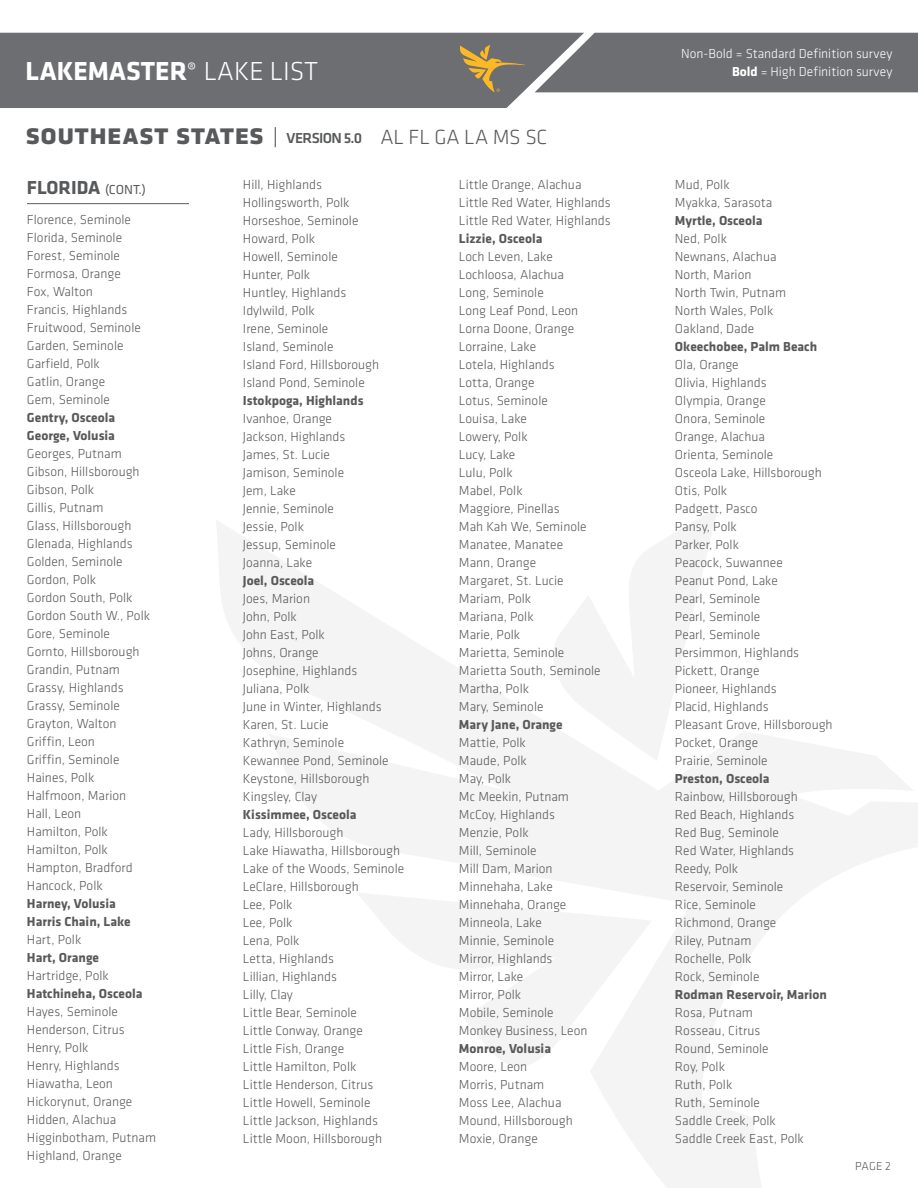
<style>
.page{position:relative;width:918px;height:1188px;background:#fff}
.page>*{position:absolute;margin:0;border:0;box-sizing:border-box;transform-origin:0 0}
.t1{font:700 30px "Klavika";letter-spacing:.005em;color:#58595b}
.t2{font:700 27px "Klavika";color:#fff}
.t3{font:700 19.5px "Klavika";color:#58595b}
.t4{font:300 13.5px/18px "Klavika";color:#58595b}
.t5{font:700 13.5px/18px "Klavika";color:#58595b}
.t6{font:300 13.5px/18px "Klavika";letter-spacing:-.005em;color:#fff;text-align:right}
.t7{font:300 12px "Klavika";color:#58595b}
.s1{font-weight:300}
.s2{font-weight:500;font-size:15px}
.s3{font-weight:300;font-size:21.3px}
.s4{font-weight:400;font-size:13.5px}
.s5{font-weight:700}
</style>
<div class="page">
<div style="left:584px;top:33px;width:334px;height:59px;background:#6d6e71"></div>
<div style="left:0;top:33px;width:584px;height:75px;background:#6d6e71"></div>
<svg style="left:460px;top:45px;width:65px;height:48px;background:#8c7e60"></svg>
<svg style="left:275px;top:127px;width:1px;height:20px"></svg>
<svg style="left:217px;top:519px;width:701px;height:669px"></svg>
<hr style="left:27px;top:203px;width:162px;height:1px;background:#6d6e71">
<h2 class="t2" style="left:26px;top:61px;width:294px">LAKEMASTER<sup>®</sup> <span class="s1">LAKE LIST</span></h2>
<h1 class="t1" style="left:26px;top:123px;width:523px">southeast states <span class="s2">VERSION 5.0</span> <span class="s3">AL FL GA LA MS SC</span></h1>
<h3 class="t3" style="left:27px;top:180px;width:120px">FLORIDA <span class="s4">(CONT.)</span></h3>
<p class="t4" style="left:27px;top:211px;width:115px">Florence, Seminole<br>Florida, Seminole<br>Forest, Seminole<br>Formosa, Orange<br>Fox, Walton<br>Francis, Highlands<br>Fruitwood, Seminole<br>Garden, Seminole<br>Garfield, Polk<br>Gatlin, Orange<br>Gem, Seminole</p>
<p class="t5" style="left:27px;top:410px;width:90px">Gentry, Osceola<br>George, Volusia</p>
<p class="t4" style="left:27px;top:445px;width:125px">Georges, Putnam<br>Gibson, Hillsborough<br>Gibson, Polk<br>Gillis, Putnam<br>Glass, Hillsborough<br>Glenada, Highlands<br>Golden, Seminole<br>Gordon, Polk<br>Gordon South, Polk<br>Gordon South W., Polk<br>Gore, Seminole<br>Gornto, Hillsborough<br>Grandin, Putnam<br>Grassy, Highlands<br>Grassy, Seminole<br>Grayton, Walton<br>Griffin, Leon<br>Griffin, Seminole<br>Haines, Polk<br>Halfmoon, Marion<br>Hall, Leon<br>Hamilton, Polk<br>Hamilton, Polk<br>Hampton, Bradford<br>Hancock, Polk</p>
<p class="t5" style="left:27px;top:896px;width:105px">Harney, Volusia<br>Harris Chain, Lake</p>
<p class="t4" style="left:27px;top:931px;width:56px">Hart, Polk</p>
<p class="t5" style="left:27px;top:950px;width:74px">Hart, Orange</p>
<p class="t4" style="left:27px;top:967px;width:83px">Hartridge, Polk</p>
<p class="t5" style="left:27px;top:986px;width:117px">Hatchineha, Osceola</p>
<p class="t4" style="left:27px;top:1003px;width:131px">Hayes, Seminole<br>Henderson, Citrus<br>Henry, Polk<br>Henry, Highlands<br>Hiawatha, Leon<br>Hickorynut, Orange<br>Hidden, Alachua<br>Higginbotham, Putnam<br>Highland, Orange</p>
<p class="t4" style="left:243px;top:177px;width:138px">Hill, Highlands<br>Hollingsworth, Polk<br>Horseshoe, Seminole<br>Howard, Polk<br>Howell, Seminole<br>Hunter, Polk<br>Huntley, Highlands<br>Idylwild, Polk<br>Irene, Seminole<br>Island, Seminole<br>Island Ford, Hillsborough<br>Island Pond, Seminole</p>
<p class="t5" style="left:243px;top:393px;width:122px">Istokpoga, Highlands</p>
<p class="t4" style="left:243px;top:411px;width:104px">Ivanhoe, Orange<br>Jackson, Highlands<br>James, St. Lucie<br>Jamison, Seminole<br>Jem, Lake<br>Jennie, Seminole<br>Jessie, Polk<br>Jessup, Seminole<br>Joanna, Lake</p>
<p class="t5" style="left:243px;top:573px;width:73px">Joel, Osceola</p>
<p class="t4" style="left:243px;top:591px;width:147px">Joes, Marion<br>John, Polk<br>John East, Polk<br>Johns, Orange<br>Josephine, Highlands<br>Juliana, Polk<br>June in Winter, Highlands<br>Karen, St. Lucie<br>Kathryn, Seminole<br>Kewannee Pond, Seminole<br>Keystone, Hillsborough<br>Kingsley, Clay</p>
<p class="t5" style="left:243px;top:807px;width:115px">Kissimmee, Osceola</p>
<p class="t4" style="left:243px;top:825px;width:163px">Lady, Hillsborough<br>Lake Hiawatha, Hillsborough<br>Lake of the Woods, Seminole<br>LeClare, Hillsborough<br>Lee, Polk<br>Lee, Polk<br>Lena, Polk<br>Letta, Highlands<br>Lillian, Highlands<br>Lilly, Clay<br>Little Bear, Seminole<br>Little Conway, Orange<br>Little Fish, Orange<br>Little Hamilton, Polk<br>Little Henderson, Citrus<br>Little Howell, Seminole<br>Little Jackson, Highlands<br>Little Moon, Hillsborough</p>
<p class="t4" style="left:459px;top:177px;width:153px">Little Orange, Alachua<br>Little Red Water, Highlands<br>Little Red Water, Highlands</p>
<p class="t5" style="left:459px;top:231px;width:85px">Lizzie, Osceola</p>
<p class="t4" style="left:459px;top:249px;width:143px">Loch Leven, Lake<br>Lochloosa, Alachua<br>Long, Seminole<br>Long Leaf Pond, Leon<br>Lorna Doone, Orange<br>Lorraine, Lake<br>Lotela, Highlands<br>Lotta, Orange<br>Lotus, Seminole<br>Louisa, Lake<br>Lowery, Polk<br>Lucy, Lake<br>Lulu, Polk<br>Mabel, Polk<br>Maggiore, Pinellas<br>Mah Kah We, Seminole<br>Manatee, Manatee<br>Mann, Orange<br>Margaret, St. Lucie<br>Mariam, Polk<br>Mariana, Polk<br>Marie, Polk<br>Marietta, Seminole<br>Marietta South, Seminole<br>Martha, Polk<br>Mary, Seminole</p>
<p class="t5" style="left:459px;top:717px;width:105px">Mary Jane, Orange</p>
<p class="t4" style="left:459px;top:735px;width:130px">Mattie, Polk<br>Maude, Polk<br>May, Polk<br>Mc Meekin, Putnam<br>McCoy, Highlands<br>Menzie, Polk<br>Mill, Seminole<br>Mill Dam, Marion<br>Minnehaha, Lake<br>Minnehaha, Orange<br>Minneola, Lake<br>Minnie, Seminole<br>Mirror, Highlands<br>Mirror, Lake<br>Mirror, Polk<br>Mobile, Seminole<br>Monkey Business, Leon</p>
<p class="t5" style="left:459px;top:1041px;width:94px">Monroe, Volusia</p>
<p class="t4" style="left:459px;top:1059px;width:115px">Moore, Leon<br>Morris, Putnam<br>Moss Lee, Alachua<br>Mound, Hillsborough<br>Moxie, Orange</p>
<p class="t6" style="left:681px;top:45px;width:213px">Non-Bold = Standard Definition survey<br><span class="s5">Bold</span> = High Definition survey</p>
<p class="t4" style="left:675px;top:177px;width:99px">Mud, Polk<br>Myakka, Sarasota</p>
<p class="t5" style="left:675px;top:213px;width:89px">Myrtle, Osceola</p>
<p class="t4" style="left:675px;top:231px;width:113px">Ned, Polk<br>Newnans, Alachua<br>North, Marion<br>North Twin, Putnam<br>North Wales, Polk<br>Oakland, Dade</p>
<p class="t5" style="left:675px;top:339px;width:144px">Okeechobee, Palm Beach</p>
<p class="t4" style="left:675px;top:357px;width:159px">Ola, Orange<br>Olivia, Highlands<br>Olympia, Orange<br>Onora, Seminole<br>Orange, Alachua<br>Orienta, Seminole<br>Osceola Lake, Hillsborough<br>Otis, Polk<br>Padgett, Pasco<br>Pansy, Polk<br>Parker, Polk<br>Peacock, Suwannee<br>Peanut Pond, Lake<br>Pearl, Seminole<br>Pearl, Seminole<br>Pearl, Seminole<br>Persimmon, Highlands<br>Pickett, Orange<br>Pioneer, Highlands<br>Placid, Highlands<br>Pleasant Grove, Hillsborough<br>Pocket, Orange<br>Prairie, Seminole</p>
<p class="t5" style="left:675px;top:771px;width:96px">Preston, Osceola</p>
<p class="t4" style="left:675px;top:789px;width:124px">Rainbow, Hillsborough<br>Red Beach, Highlands<br>Red Bug, Seminole<br>Red Water, Highlands<br>Reedy, Polk<br>Reservoir, Seminole<br>Rice, Seminole<br>Richmond, Orange<br>Riley, Putnam<br>Rochelle, Polk<br>Rock, Seminole</p>
<p class="t5" style="left:675px;top:987px;width:153px">Rodman Reservoir, Marion</p>
<p class="t4" style="left:675px;top:1005px;width:130px">Rosa, Putnam<br>Rosseau, Citrus<br>Round, Seminole<br>Roy, Polk<br>Ruth, Polk<br>Ruth, Seminole<br>Saddle Creek, Polk<br>Saddle Creek East, Polk</p>
<p class="t7" style="left:855px;top:1161px;width:37px">PAGE 2</p>
</div>
